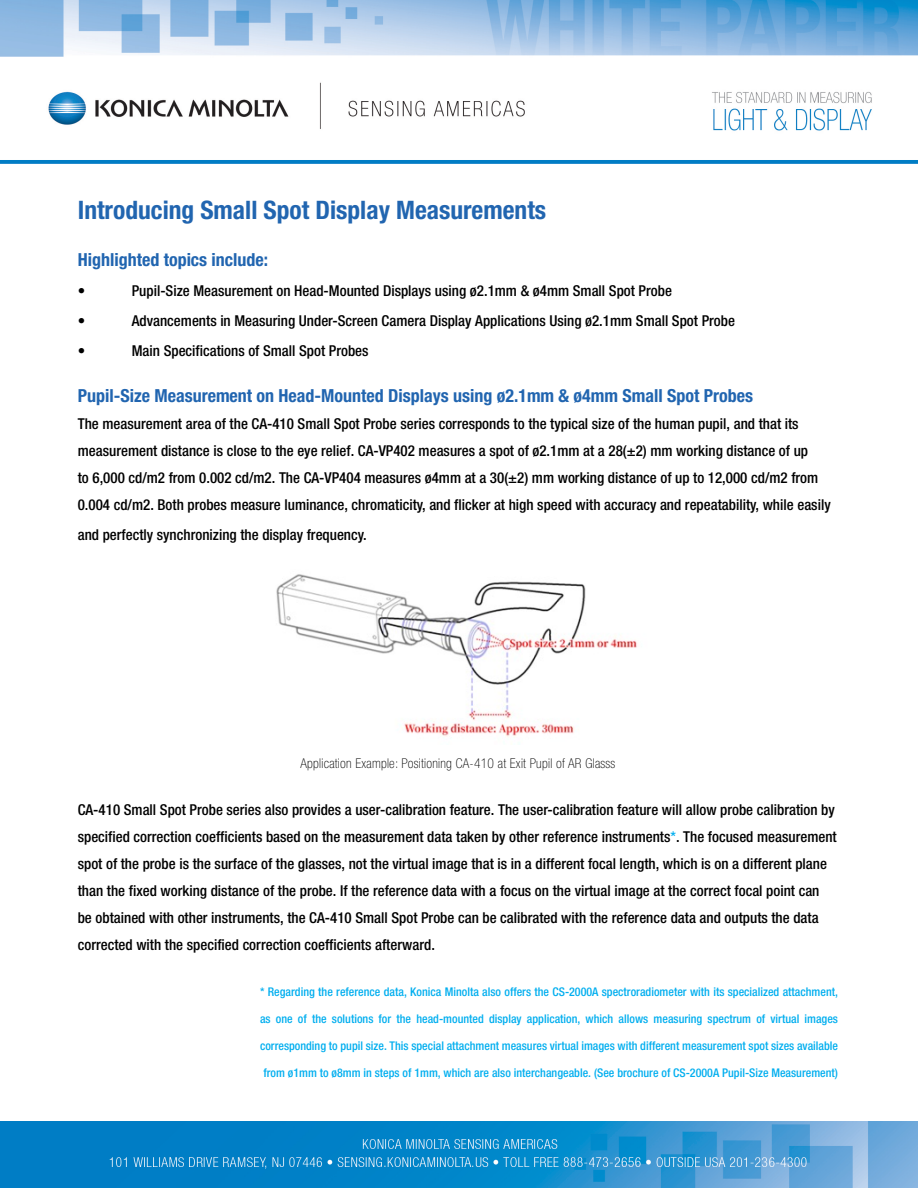
<style>
.page{position:relative;width:918px;height:1188px;background:#fff}
.page>*{position:absolute;margin:0;border:0;box-sizing:border-box;transform-origin:0 0}
.t1{font:700 condensed 25.5px "Helvetica Neue";color:#2165b0}
.t2{font:700 condensed 18px "Helvetica Neue";color:#2165b0}
.t3{font:500 condensed 15px/27px "Helvetica Neue";color:#000}
.t4{font:100 condensed 13.5px "Helvetica Neue";letter-spacing:.02em;color:#000}
.t5{font:500 condensed 12px "Helvetica Neue";color:#00aeef}
.s1{color:#00aeef}
</style>
<div class="page">
<img style="left:0;top:1121px;width:918px;height:67px">
<img style="left:0;top:0;width:918px;height:163px">
<img style="left:276px;top:574px;width:361px;height:163px">
<h1 class="t1" style="left:78px;top:195px;width:470px">Introducing Small Spot Display Measurements</h1>
<p class="t2" style="left:78px;top:248px;width:192px">Highlighted topics include:</p>
<p class="t3" style="left:78px;top:277px;width:9px">•</p>
<p class="t3" style="left:132px;top:277px;width:542px">Pupil-Size Measurement on Head-Mounted Displays using ø2.1mm &amp; ø4mm Small Spot Probe</p>
<p class="t3" style="left:78px;top:307px;width:9px">•</p>
<p class="t3" style="left:132px;top:307px;width:605px">Advancements in Measuring Under-Screen Camera Display Applications Using ø2.1mm Small Spot Probe</p>
<p class="t3" style="left:78px;top:337px;width:9px">•</p>
<p class="t3" style="left:132px;top:337px;width:238px">Main Specifications of Small Spot Probes</p>
<p class="t2" style="left:78px;top:385px;width:677px">Pupil-Size Measurement on Head-Mounted Displays using ø2.1mm &amp; ø4mm Small Spot Probes</p>
<p class="t3" style="left:78px;top:410px;width:754px">The measurement area of the CA-410 Small Spot Probe series corresponds to the typical size of the human pupil, and that its measurement distance is close to the eye relief. CA-VP402 measures a spot of ø2.1mm at a 28(±2) mm working distance of up<br>to 6,000 cd/m2 from 0.002 cd/m2. The CA-VP404 measures ø4mm at a 30(±2) mm working distance of up to 12,000 cd/m2 from 0.004 cd/m2. Both probes measure luminance, chromaticity, and flicker at high speed with accuracy and repeatability, while easily</p>
<p class="t3" style="left:78px;top:521px;width:290px">and perfectly synchronizing the display frequency.</p>
<p class="t4" style="left:300px;top:756px;width:316px">Application Example: Positioning CA-410 at Exit Pupil of AR Glasss</p>
<p class="t3" style="left:78px;top:796px;width:761px">CA-410 Small Spot Probe series also provides a user-calibration feature. The user-calibration feature will allow probe calibration by specified correction coefficients based on the measurement data taken by other reference instruments<span class="s1">*</span>. The focused measurement spot of the probe is the surface of the glasses, not the virtual image that is in a different focal length, which is on a different plane than the fixed working distance of the probe. If the reference data with a focus on the virtual image at the correct focal point can be obtained with other instruments, the CA-410 Small Spot Probe can be calibrated with the reference data and outputs the data corrected with the specified correction coefficients afterward.</p>
<p class="t5" style="left:260px;top:985px;width:580px">* Regarding the reference data, Konica Minolta also offers the CS-2000A spectroradiometer with its specialized attachment,</p>
<p class="t5" style="left:260px;top:1012px;width:580px">as one of the solutions for the head-mounted display application, which allows measuring spectrum of virtual images</p>
<p class="t5" style="left:260px;top:1039px;width:580px">corresponding to pupil size. This special attachment measures virtual images with different measurement spot sizes available</p>
<p class="t5" style="left:263px;top:1066px;width:576px">from ø1mm to ø8mm in steps of 1mm, which are also interchangeable. (See brochure of CS-2000A Pupil-Size Measurement)</p>
</div>
